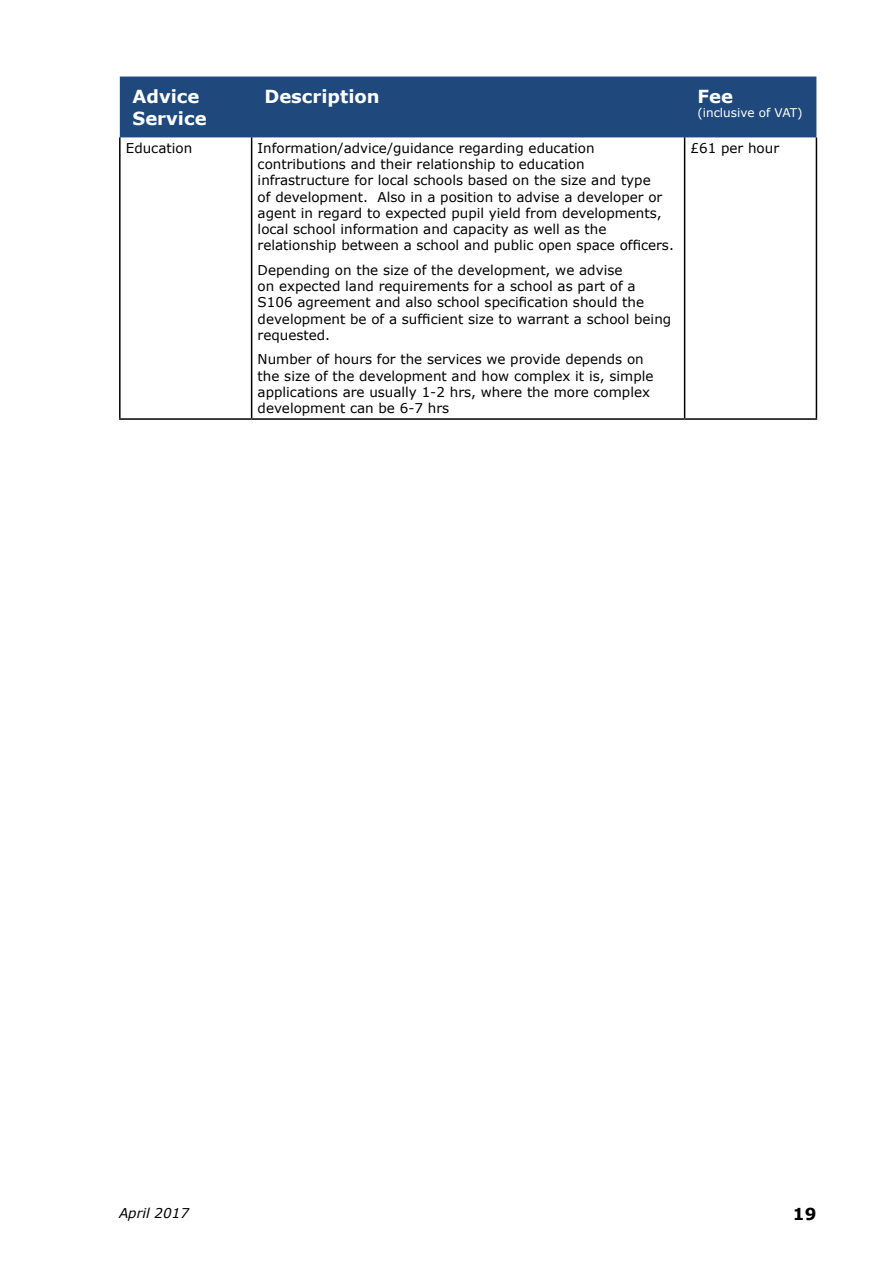
<style>
.page{position:relative;width:893px;height:1263px;background:#fff}
.page>*{position:absolute;margin:0;border:0;box-sizing:border-box;transform-origin:0 0}
.t1{font:700 18px/21.6px "Verdana";color:#fff}
.t2{font:700 16.5px "Verdana";color:#000}
.t3{font:13.5px/16.2px "Verdana";color:#000}
.t4{font:italic 13.5px "Verdana";color:#000}
.t5{font:12px "Verdana";color:#fff}
</style>
<div class="page">
<div style="left:120px;top:77px;width:696px;height:60px;background:#1f497d"></div>
<hr style="left:119px;top:137px;width:2px;height:281px;background:#000">
<hr style="left:251px;top:137px;width:1px;height:281px;background:#000">
<hr style="left:684px;top:137px;width:1px;height:281px;background:#000">
<hr style="left:816px;top:137px;width:1px;height:281px;background:#000">
<hr style="left:119px;top:418px;width:133px;height:2px;background:#000">
<hr style="left:252px;top:418px;width:433px;height:2px;background:#000">
<hr style="left:685px;top:418px;width:132px;height:2px;background:#000">
<h1 class="t1" style="left:133px;top:85px;width:76px">Advice<br>Service</h1>
<h1 class="t1" style="left:264px;top:85px;width:117px">Description</h1>
<h1 class="t1" style="left:697px;top:85px;width:37px">Fee</h1>
<p class="t5" style="left:697px;top:105px;width:107px">(inclusive of VAT)</p>
<p class="t3" style="left:126px;top:140px;width:68px">Education</p>
<p class="t3" style="left:258px;top:140px;width:418px">Information/advice/guidance regarding education contributions and their relationship to education infrastructure for local schools based on the size and type<br>of development. Also in a position to advise a developer or agent in regard to expected pupil yield from developments, local school information and capacity as well as the relationship between a school and public open space officers.</p>
<p class="t3" style="left:258px;top:262px;width:415px">Depending on the size of the development, we advise<br>on expected land requirements for a school as part of a S106 agreement and also school specification should the development be of a sufficient size to warrant a school being requested.</p>
<p class="t3" style="left:258px;top:351px;width:397px">Number of hours for the services we provide depends on the size of the development and how complex it is, simple applications are usually 1-2 hrs, where the more complex development can be 6-7 hrs</p>
<p class="t3" style="left:691px;top:140px;width:90px">£61 per hour</p>
<p class="t4" style="left:119px;top:1204px;width:71px">April 2017</p>
<p class="t2" style="left:793px;top:1202px;width:25px">19</p>
</div>
